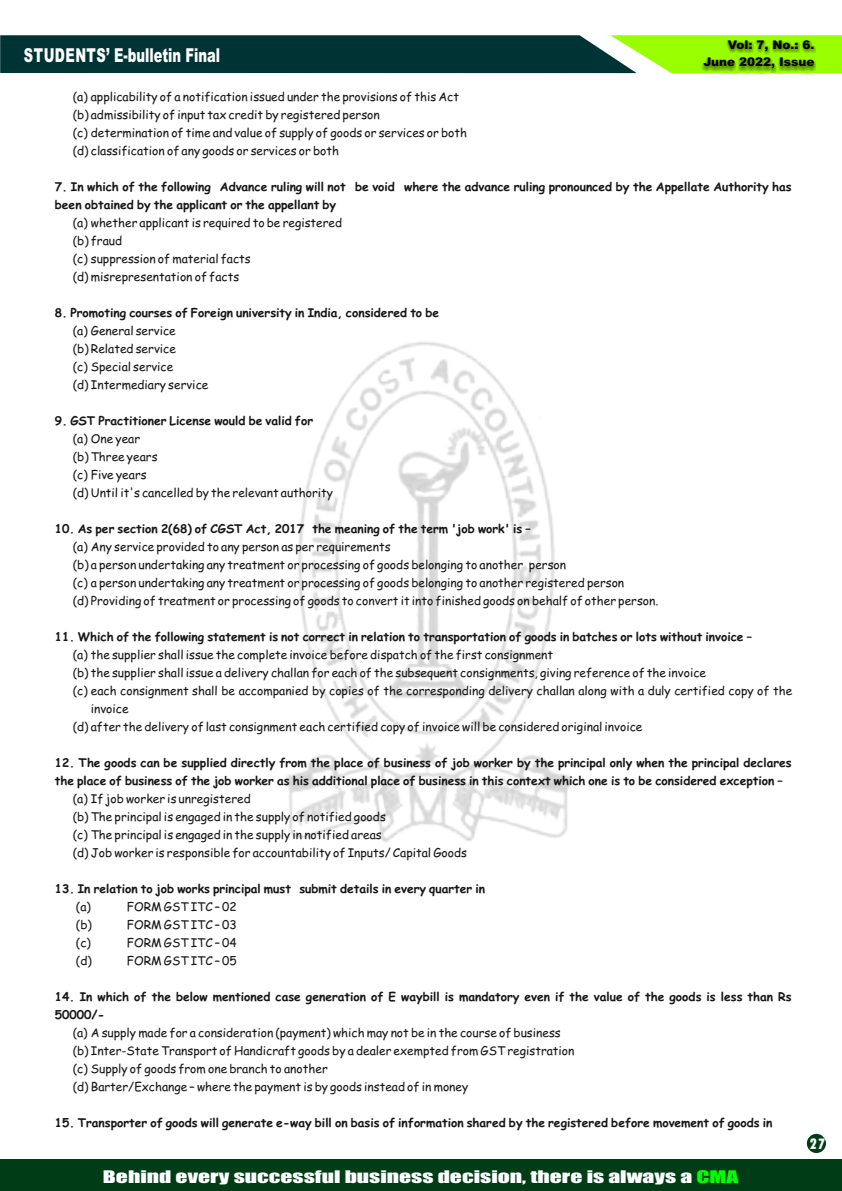
<style>
.page{position:relative;width:842px;height:1191px;background:#fff}
.page>*{position:absolute;margin:0;border:0;box-sizing:border-box;transform-origin:0 0}
.t1{font:900 19.2px "Arial";color:#fff;scale:.68 1}
.t2{font:16px "Impact";color:#fff;scale:1.48 1}
.t3{font:800 condensed 16px "Tw Cen";color:#fff}
.t4{font:12px/18px "Comic Sans MS";color:#151616}
.t5{font:700 12px/18px "Comic Sans MS";color:#151616}
.t6{font:900 12px/16.9px "Arial";color:#000;text-align:right}
.s1{color:#0f0}
</style>
<div class="page">
<svg style="left:0;top:35px;width:842px;height:38px;background:#225936"></svg>
<div style="left:0;top:1158px;width:842px;height:33px;background:#003d17"></div>
<div style="left:807px;top:1133px;width:19px;height:20px;background:#003d17;border-radius:50%"></div>
<img style="left:286px;top:342px;width:285px;height:500px">
<div style="left:701px;top:41px;width:115px;height:32px;background:#000;opacity:.49"></div>
<h1 class="t1" style="left:24px;top:48px;width:290px">STUDENTS’ E-bulletin Final</h1>
<p class="t6" style="left:703px;top:38px;width:113px">Vol: 7, No.: 6.<br>June 2022, Issue</p>
<p class="t4" style="left:73px;top:89px;width:396px">(a) applicability of a notification issued under the provisions of this Act (b) admissibility of input tax credit by registered person<br>(c) determination of time and value of supply of goods or services or both (d) classification of any goods or services or both</p>
<p class="t5" style="left:55px;top:179px;width:738px">7. In which of the following Advance ruling will not be void where the advance ruling pronounced by the Appellate Authority has been obtained by the applicant or the appellant by</p>
<p class="t4" style="left:73px;top:215px;width:271px">(a) whether applicant is required to be registered (b) fraud<br>(c) suppression of material facts<br>(d) misrepresentation of facts</p>
<p class="t5" style="left:55px;top:305px;width:386px">8. Promoting courses of Foreign university in India, considered to be</p>
<p class="t4" style="left:73px;top:323px;width:137px">(a) General service<br>(b) Related service<br>(c) Special service<br>(d) Intermediary service</p>
<p class="t5" style="left:55px;top:413px;width:260px">9. GST Practitioner License would be valid for</p>
<p class="t4" style="left:73px;top:431px;width:262px">(a) One year<br>(b) Three years<br>(c) Five years<br>(d) Until it's cancelled by the relevant authority</p>
<p class="t5" style="left:55px;top:521px;width:477px">10. As per section 2(68) of CGST Act, 2017 the meaning of the term 'job work' is –</p>
<p class="t4" style="left:73px;top:539px;width:587px">(a) Any service provided to any person as per requirements<br>(b) a person undertaking any treatment or processing of goods belonging to another person<br>(c) a person undertaking any treatment or processing of goods belonging to another registered person<br>(d) Providing of treatment or processing of goods to convert it into finished goods on behalf of other person.</p>
<p class="t5" style="left:55px;top:629px;width:699px">11. Which of the following statement is not correct in relation to transportation of goods in batches or lots without invoice –</p>
<p class="t4" style="left:73px;top:647px;width:482px">(a) the supplier shall issue the complete invoice before dispatch of the first consignment</p>
<p class="t4" style="left:73px;top:665px;width:635px">(b) the supplier shall issue a delivery challan for each of the subsequent consignments, giving reference of the invoice</p>
<p class="t4" style="left:73px;top:683px;width:721px">(c) each consignment shall be accompanied by copies of the corresponding delivery challan along with a duly certified copy of the</p>
<p class="t4" style="left:91px;top:701px;width:39px">invoice</p>
<p class="t4" style="left:73px;top:719px;width:571px">(d) after the delivery of last consignment each certified copy of invoice will be considered original invoice</p>
<p class="t5" style="left:55px;top:755px;width:738px">12. The goods can be supplied directly from the place of business of job worker by the principal only when the principal declares the place of business of the job worker as his additional place of business in this context which one is to be considered exception –</p>
<p class="t4" style="left:73px;top:791px;width:396px">(a) If job worker is unregistered<br>(b) The principal is engaged in the supply of notified goods<br>(c) The principal is engaged in the supply in notified areas<br>(d) Job worker is responsible for accountability of Inputs/ Capital Goods</p>
<p class="t5" style="left:55px;top:881px;width:432px">13. In relation to job works principal must submit details in every quarter in</p>
<p class="t4" style="left:76px;top:899px;width:16px">(a)</p>
<p class="t4" style="left:127px;top:899px;width:112px">FORM GST ITC – 02</p>
<p class="t4" style="left:76px;top:917px;width:17px">(b)</p>
<p class="t4" style="left:127px;top:917px;width:112px">FORM GST ITC – 03</p>
<p class="t4" style="left:76px;top:935px;width:16px">(c)</p>
<p class="t4" style="left:127px;top:935px;width:112px">FORM GST ITC – 04</p>
<p class="t4" style="left:76px;top:953px;width:17px">(d)</p>
<p class="t4" style="left:127px;top:953px;width:112px">FORM GST ITC – 05</p>
<p class="t5" style="left:55px;top:989px;width:738px">14. In which of the below mentioned case generation of E waybill is mandatory even if the value of the goods is less than Rs<br>50000/-</p>
<p class="t4" style="left:73px;top:1025px;width:503px">(a) A supply made for a consideration (payment) which may not be in the course of business (b) Inter-State Transport of Handicraft goods by a dealer exempted from GST registration (c) Supply of goods from one branch to another<br>(d) Barter/Exchange – where the payment is by goods instead of in money</p>
<p class="t5" style="left:55px;top:1115px;width:719px">15. Transporter of goods will generate e-way bill on basis of information shared by the registered before movement of goods in</p>
<h2 class="t2" style="left:103px;top:1170px;width:431px">Behind every successful business decision, there is always a <span class="s1">CMA</span></h2>
<h2 class="t3" style="left:809px;top:1137px;width:17px">27</h2>
</div>
